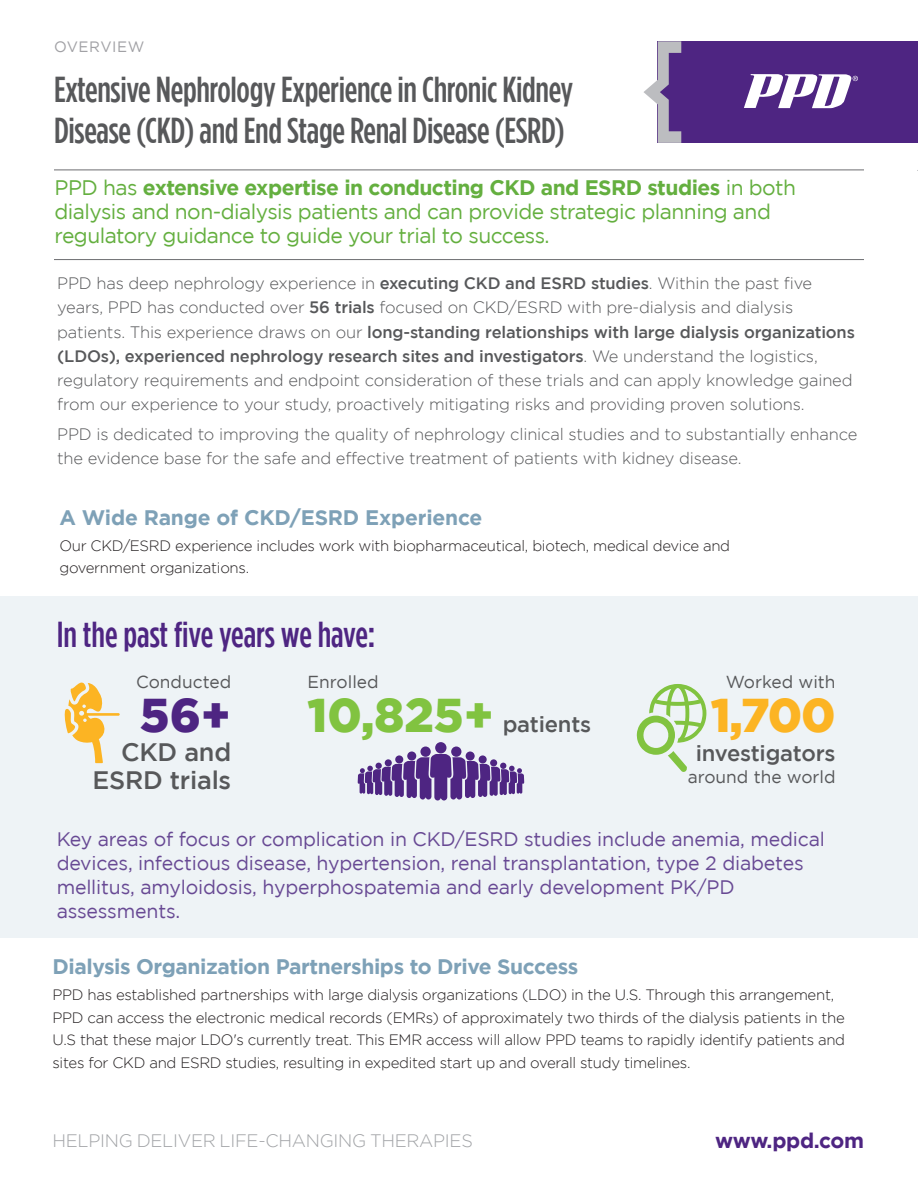
<style>
.page{position:relative;width:918px;height:1188px;background:#fff}
.page>*{position:absolute;margin:0;border:0;box-sizing:border-box;transform-origin:0 0}
.t1{font:900 47.25px "Gotham";color:#fcb423}
.t2{font:900 47.25px "Gotham";color:#4e2582}
.t3{font:500 36px/40.5px "Gotham Condensed";letter-spacing:-.01em;color:#57585a}
.t4{font:500 36px "Gotham Condensed";color:#4e2582}
.t5{font:500 25.2px/28.3px "Gotham";letter-spacing:-.01em;color:#57585a;text-align:right}
.t6{font:500 22.05px "Gotham";letter-spacing:-.01em;color:#57585a}
.t7{font:21px/24px "Gotham";letter-spacing:-.025em;color:#64af3f}
.t8{font:700 21px "Gotham";letter-spacing:-.02em;color:#7ea1b7}
.t9{font:700 21px "Gotham";letter-spacing:-.02em;color:#4e2582}
.t10{font:19.5px/24px "Gotham";letter-spacing:-.01em;color:#684994}
.t11{font:300 18px "Gotham";letter-spacing:-.015em;color:#a1a3a6}
.t12{font:17.4px "Gotham";color:#57585a}
.t13{font:300 16.5px/24px "Gotham";letter-spacing:-.01em;color:#57585a}
.t14{font:300 15px/22.5px "Gotham";letter-spacing:-.02em;color:#231f20}
.t15{font:15px "Gotham";letter-spacing:.04em;color:#a1a1a5}
.s1{font-weight:700}
.s2{font-weight:500}
.s3{font-weight:900;font-size:47.25px;color:#81c340}
</style>
<div class="page">
<div style="left:658px;top:41px;width:260px;height:102px;background:#4e2582"></div>
<svg style="left:643px;top:41px;width:38px;height:102px"></svg>
<svg style="left:744px;top:74px;width:114px;height:34px"></svg>
<hr style="left:54px;top:170px;width:810px;height:1px;background:#6c6d70">
<hr style="left:54px;top:259px;width:810px;height:1px;background:#6c6d70">
<div style="left:0;top:596px;width:918px;height:342px;background:#eef3f6"></div>
<svg style="left:64px;top:682px;width:56px;height:81px"></svg>
<div style="left:420px;top:747px;width:11px;height:10px;background:#4e2582;border-radius:50%"></div>
<svg style="left:407px;top:751px;width:9px;height:10px"></svg>
<div style="left:451px;top:747px;width:10px;height:10px;background:#4e2582;border-radius:50%"></div>
<div style="left:466px;top:752px;width:9px;height:9px;background:#4e2582;border-radius:50%"></div>
<div style="left:435px;top:742px;width:12px;height:11px;background:#4e2582;border-radius:50%"></div>
<svg style="left:358px;top:754px;width:166px;height:47px"></svg>
<svg style="left:637px;top:684px;width:69px;height:88px"></svg>
<p class="t15" style="left:54px;top:39px;width:92px">OVERVIEW</p>
<h2 class="t3" style="left:54px;top:68px;width:521px">Extensive Nephrology Experience in Chronic Kidney<br>Disease (CKD) and End Stage Renal Disease (ESRD)</h2>
<p class="t7" style="left:55px;top:176px;width:743px">PPD has <span class="s1">extensive expertise in conducting CKD and ESRD studies</span> in both dialysis and non-dialysis patients and can provide strategic planning and regulatory guidance to guide your trial to success.</p>
<p class="t13" style="left:57px;top:271px;width:799px">PPD has deep nephrology experience in <span class="s2">executing CKD and ESRD studies</span>. Within the past five years, PPD has conducted over <span class="s2">56 trials</span> focused on CKD/ESRD with pre-dialysis and dialysis patients. This experience draws on our <span class="s2">long-standing relationships with large dialysis organizations (LDOs), experienced nephrology research sites and investigators</span>. We understand the logistics, regulatory requirements and endpoint consideration of these trials and can apply knowledge gained from our experience to your study, proactively mitigating risks and providing proven solutions.</p>
<p class="t13" style="left:57px;top:422px;width:802px">PPD is dedicated to improving the quality of nephrology clinical studies and to substantially enhance the evidence base for the safe and effective treatment of patients with kidney disease.</p>
<p class="t8" style="left:59px;top:505px;width:424px">A Wide Range of CKD/ESRD Experience</p>
<p class="t14" style="left:59px;top:534px;width:672px">Our CKD/ESRD experience includes work with biopharmaceutical, biotech, medical device and government organizations.</p>
<h2 class="t4" style="left:57px;top:614px;width:320px">In the past five years we have:</h2>
<p class="t12" style="left:136px;top:672px;width:97px">Conducted</p>
<h1 class="t2" style="left:140px;top:688px;width:93px">56+</h1>
<h3 class="t5" style="left:93px;top:737px;width:140px">CKD and<br>ESRD trials</h3>
<p class="t12" style="left:308px;top:672px;width:73px">Enrolled</p>
<h3 class="t6" style="left:308px;top:712px;width:285px"><span class="s3">10,825+</span> patients</h3>
<p class="t12" style="left:726px;top:672px;width:111px">Worked with</p>
<h1 class="t1" style="left:711px;top:688px;width:126px">1,700</h1>
<h3 class="t6" style="left:696px;top:740px;width:141px">investigators</h3>
<p class="t12" style="left:688px;top:767px;width:149px">around the world</p>
<p class="t10" style="left:57px;top:827px;width:770px">Key areas of focus or complication in CKD/ESRD studies include anemia, medical devices, infectious disease, hypertension, renal transplantation, type 2 diabetes mellitus, amyloidosis, hyperphospatemia and early development PK/PD assessments.</p>
<p class="t8" style="left:52px;top:955px;width:527px">Dialysis Organization Partnerships to Drive Success</p>
<p class="t14" style="left:52px;top:984px;width:794px">PPD has established partnerships with large dialysis organizations (LDO) in the U.S. Through this arrangement, PPD can access the electronic medical records (EMRs) of approximately two thirds of the dialysis patients in the U.S that these major LDO's currently treat. This EMR access will allow PPD teams to rapidly identify patients and sites for CKD and ESRD studies, resulting in expedited start up and overall study timelines.</p>
<p class="t11" style="left:52px;top:1131px;width:422px">HELPING DELIVER LIFE-CHANGING THERAPIES</p>
<p class="t9" style="left:715px;top:1128px;width:150px">www.ppd.com</p>
</div>
